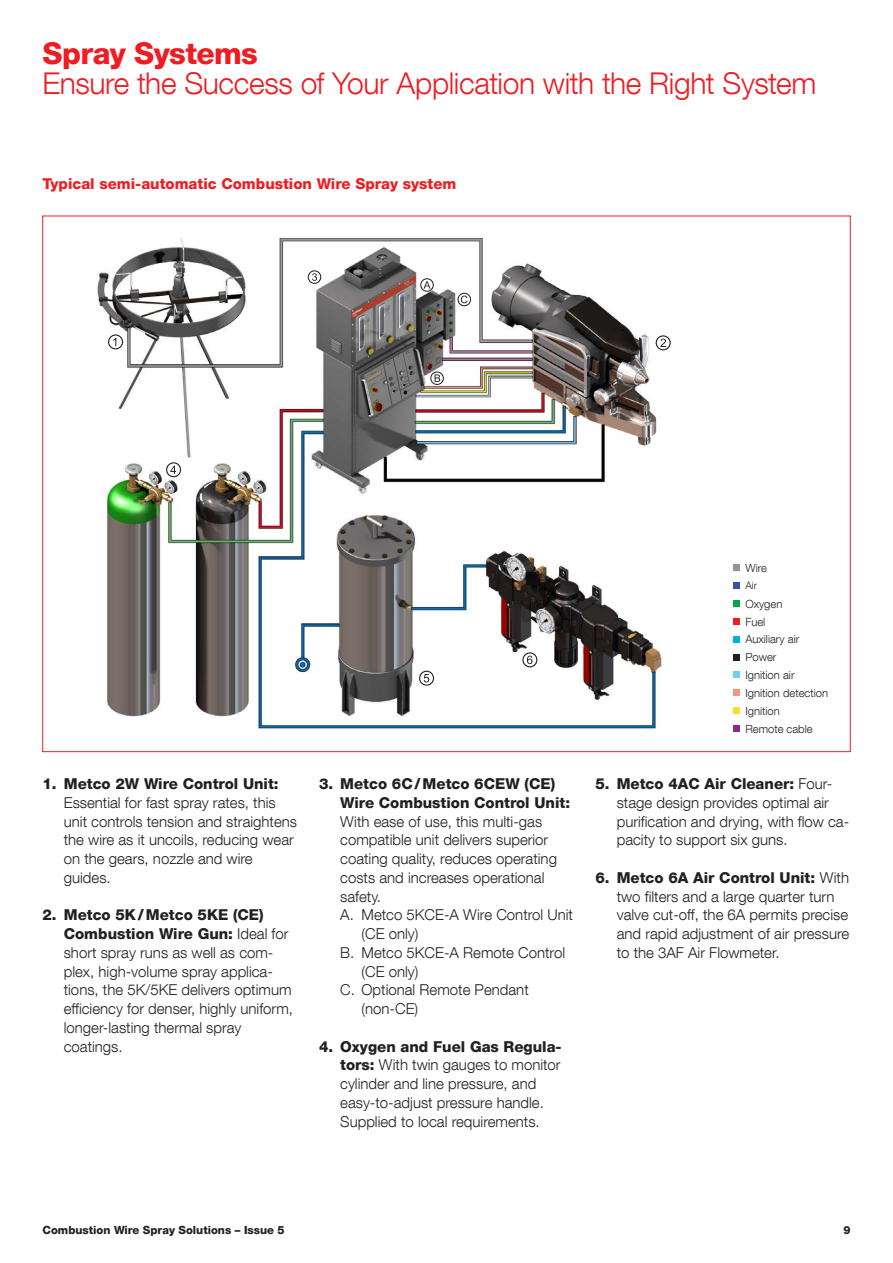
<style>
.page{position:relative;width:893px;height:1263px;background:#fff}
.page>*{position:absolute;margin:0;border:0;box-sizing:border-box;transform-origin:0 0}
.t1{font:300 30px "Helvetica Neue LT Com";letter-spacing:-.015em;color:#ee1d23}
.t2{font:800 30px "Helvetica Neue LT Com";letter-spacing:-.02em;color:#ee1d23}
.t3{font:300 15px/18.8px "Helvetica Neue LT Com";color:#231f20}
.t4{font:800 15px/18.8px "Helvetica Neue LT Com";color:#231f20}
.t5{font:800 15px "Helvetica Neue LT Com";color:#ee1d23}
.t6{font:300 11.25px/17.9px "Helvetica Neue LT Com";color:#231f20}
.t7{font:800 11.25px "Helvetica Neue LT Com";color:#231f20}
.t8{font:300 10.2px "Helvetica Neue LT Com";color:#231f20}
.s1{font-weight:800}
</style>
<div class="page">
<img style="left:97px;top:238px;width:568px;height:492px">
<svg style="left:166px;top:462px;width:15px;height:15px"></svg>
<svg style="left:308px;top:270px;width:13px;height:14px"></svg>
<svg style="left:522px;top:652px;width:15px;height:15px"></svg>
<svg style="left:108px;top:334px;width:15px;height:15px"></svg>
<svg style="left:656px;top:335px;width:15px;height:15px"></svg>
<svg style="left:419px;top:671px;width:15px;height:15px"></svg>
<svg style="left:457px;top:293px;width:14px;height:13px"></svg>
<svg style="left:430px;top:371px;width:14px;height:14px"></svg>
<svg style="left:420px;top:278px;width:14px;height:14px"></svg>
<div style="left:733px;top:725px;width:7px;height:6px;background:#90268f"></div>
<div style="left:733px;top:707px;width:7px;height:6px;background:#fade29"></div>
<div style="left:733px;top:654px;width:7px;height:6px;background:#231f20"></div>
<div style="left:733px;top:600px;width:7px;height:7px;background:#00a54f"></div>
<div style="left:733px;top:689px;width:7px;height:6px;background:#f6977a"></div>
<div style="left:733px;top:636px;width:7px;height:6px;background:#00aeef"></div>
<div style="left:733px;top:582px;width:7px;height:7px;background:#3853a3"></div>
<div style="left:733px;top:671px;width:7px;height:6px;background:#6bcff6"></div>
<div style="left:733px;top:618px;width:7px;height:6px;background:#ee1d23"></div>
<div style="left:733px;top:564px;width:7px;height:7px;background:#939598"></div>
<h1 class="t2" style="left:43px;top:35px;width:217px">Spray Systems</h1>
<h1 class="t1" style="left:43px;top:65px;width:775px">Ensure the Success of Your Application with the Right System</h1>
<p class="t5" style="left:43px;top:175px;width:415px">Typical semi-automatic Combustion Wire Spray system</p>
<p class="t4" style="left:43px;top:774px;width:238px">1. Metco 2W Wire Control Unit:</p>
<p class="t3" style="left:64px;top:793px;width:235px">Essential for fast spray rates, this unit controls tension and straightens the wire as it uncoils, reducing wear on the gears, nozzle and wire guides.</p>
<p class="t3" style="left:64px;top:905px;width:231px;text-indent:-21px"><span class="s1">2. Metco 5K/Metco 5KE (CE)<br>Combustion Wire Gun:</span> Ideal for short spray runs as well as com&shy;plex, high-volume spray applica&shy;tions, the 5K/5KE delivers optimum efficiency for denser, highly uniform, longer-lasting thermal spray coatings.</p>
<p class="t4" style="left:340px;top:774px;width:231px;text-indent:-21px">3. Metco 6C/Metco 6CEW (CE)<br>Wire Combustion Control Unit:</p>
<p class="t3" style="left:340px;top:812px;width:204px">With ease of use, this multi-gas</p>
<p class="t3" style="left:340px;top:830px;width:210px">compatible unit delivers superior</p>
<p class="t3" style="left:340px;top:849px;width:218px">coating quality, reduces operating</p>
<p class="t3" style="left:340px;top:868px;width:206px">costs and increases operational</p>
<p class="t3" style="left:340px;top:887px;width:42px">safety.</p>
<p class="t3" style="left:340px;top:905px;width:234px">A. Metco 5KCE-A Wire Control Unit</p>
<p class="t3" style="left:361px;top:924px;width:58px">(CE only)</p>
<p class="t3" style="left:340px;top:943px;width:226px">B. Metco 5KCE-A Remote Control</p>
<p class="t3" style="left:361px;top:962px;width:58px">(CE only)</p>
<p class="t3" style="left:340px;top:980px;width:190px">C. Optional Remote Pendant</p>
<p class="t3" style="left:361px;top:999px;width:58px">(non-CE)</p>
<p class="t3" style="left:340px;top:1037px;width:223px;text-indent:-21px"><span class="s1">4. Oxygen and Fuel Gas Regula&shy;tors:</span> With twin gauges to monitor cylinder and line pressure, and easy-to-adjust pressure handle.<br>Supplied to local requirements.</p>
<p class="t6" style="left:745px;top:559px;width:23px">Wire</p>
<p class="t8" style="left:745px;top:579px;width:13px">Air</p>
<p class="t6" style="left:745px;top:595px;width:84px">Oxygen<br>Fuel<br>Auxiliary air<br>Power<br>Ignition air<br>Ignition detection<br>Ignition<br>Remote cable</p>
<p class="t3" style="left:617px;top:774px;width:234px;text-indent:-21px"><span class="s1">5. Metco 4AC Air Cleaner:</span> Four&shy;stage design provides optimal air purification and drying, with flow ca&shy;pacity to support six guns.</p>
<p class="t3" style="left:617px;top:868px;width:234px;text-indent:-21px"><span class="s1">6. Metco 6A Air Control Unit:</span> With two filters and a large quarter turn valve cut-off, the 6A permits precise and rapid adjustment of air pressure to the 3AF Air Flowmeter.</p>
<p class="t7" style="left:43px;top:1223px;width:244px">Combustion Wire Spray Solutions – Issue 5</p>
<p class="t7" style="left:843px;top:1223px;width:9px">9</p>
</div>
